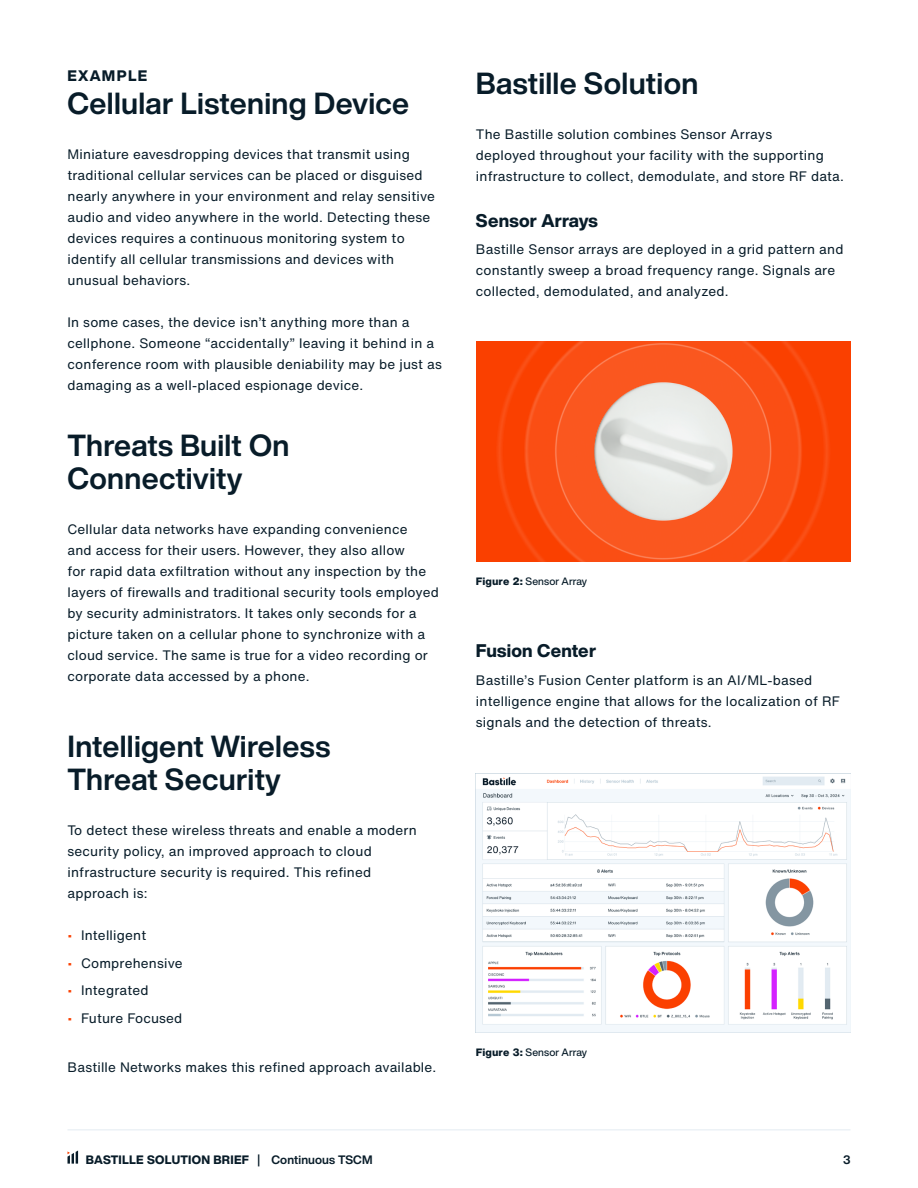
<style>
.page{position:relative;width:918px;height:1188px;background:#fff}
.page>*{position:absolute;margin:0;border:0;box-sizing:border-box;transform-origin:0 0}
.t1{font:700 30px/33px "Helvetica Now Display";letter-spacing:.01em;color:#081c29}
.t2{font:800 18px "Helvetica Now Display";letter-spacing:.01em;color:#081c29}
.t3{font:800 15px "Helvetica Now Display";letter-spacing:.09em;color:#081c29}
.t4{font:13.5px/21px "Helvetica Now Text";letter-spacing:.015em;color:#081c29}
.t5{font:800 12px "Helvetica Now Display";letter-spacing:.025em;color:#081c29}
.t6{font:700 12px "Helvetica Now Display";color:#081c29}
.t7{font:500 10.5px "Helvetica Now Display";letter-spacing:.01em;color:#081c29}
.s1{color:#fa4000}
.s2{font-family:"Helvetica Now Text";font-weight:800}
.s3{font-weight:700}
</style>
<div class="page">
<svg style="left:68px;top:1151px;width:10px;height:13px"></svg>
<hr style="left:68px;top:1130px;width:782px;height:1px;background:#e3ebf2">
<div style="left:476px;top:341px;width:374px;height:220px;background:#fa4000"></div>
<img style="left:497px;top:341px;width:332px;height:220px">
<img style="left:476px;top:776px;width:374px;height:256px">
<p class="t3" style="left:68px;top:65px;width:81px">EXAMPLE</p>
<h1 class="t1" style="left:68px;top:86px;width:343px">Cellular Listening Device</h1>
<p class="t4" style="left:68px;top:143px;width:369px">Miniature eavesdropping devices that transmit using traditional cellular services can be placed or disguised nearly anywhere in your environment and relay sensitive audio and video anywhere in the world. Detecting these devices requires a continuous monitoring system to identify all cellular transmissions and devices with unusual behaviors.</p>
<p class="t4" style="left:68px;top:312px;width:376px">In some cases, the device isn’t anything more than a cellphone. Someone “accidentally” leaving it behind in a conference room with plausible deniability may be just as damaging as a well-placed espionage device.</p>
<h1 class="t1" style="left:68px;top:429px;width:223px">Threats Built On<br>Connectivity</h1>
<p class="t4" style="left:68px;top:519px;width:373px">Cellular data networks have expanding convenience<br>and access for their users. However, they also allow<br>for rapid data exfiltration without any inspection by the layers of firewalls and traditional security tools employed by security administrators. It takes only seconds for a picture taken on a cellular phone to synchronize with a cloud service. The same is true for a video recording or corporate data accessed by a phone.</p>
<h1 class="t1" style="left:68px;top:730px;width:264px">Intelligent Wireless<br>Threat Security</h1>
<p class="t4" style="left:68px;top:819px;width:351px">To detect these wireless threats and enable a modern security policy, an improved approach to cloud infrastructure security is required. This refined approach is:</p>
<p class="t4" style="left:68px;top:924px;width:80px"><span class="s1">•</span> Intelligent</p>
<p class="t4" style="left:68px;top:952px;width:117px"><span class="s1">•</span> Comprehensive</p>
<p class="t4" style="left:68px;top:980px;width:83px"><span class="s1">•</span> Integrated</p>
<p class="t4" style="left:68px;top:1007px;width:116px"><span class="s1">•</span> Future Focused</p>
<p class="t4" style="left:68px;top:1056px;width:370px">Bastille Networks makes this refined approach available.</p>
<h1 class="t1" style="left:476px;top:67px;width:224px">Bastille Solution</h1>
<p class="t4" style="left:476px;top:123px;width:370px">The Bastille solution combines Sensor Arrays<br>deployed throughout your facility with the supporting infrastructure to collect, demodulate, and store RF data.</p>
<h2 class="t2" style="left:476px;top:208px;width:124px">Sensor Arrays</h2>
<p class="t4" style="left:476px;top:239px;width:369px">Bastille Sensor arrays are deployed in a grid pattern and constantly sweep a broad frequency range. Signals are collected, demodulated, and analyzed.</p>
<p class="t7" style="left:476px;top:574px;width:113px"><span class="s2">Figure 2:</span> Sensor Array</p>
<h2 class="t2" style="left:476px;top:638px;width:122px">Fusion Center</h2>
<p class="t4" style="left:476px;top:669px;width:366px">Bastille’s Fusion Center platform is an AI/ML-based intelligence engine that allows for the localization of RF signals and the detection of threats.</p>
<p class="t7" style="left:476px;top:1045px;width:113px"><span class="s2">Figure 3:</span> Sensor Array</p>
<p class="t5" style="left:86px;top:1151px;width:288px">BASTILLE SOLUTION BRIEF <span class="s3">| Continuous TSCM</span></p>
<p class="t6" style="left:843px;top:1151px;width:9px">3</p>
</div>
